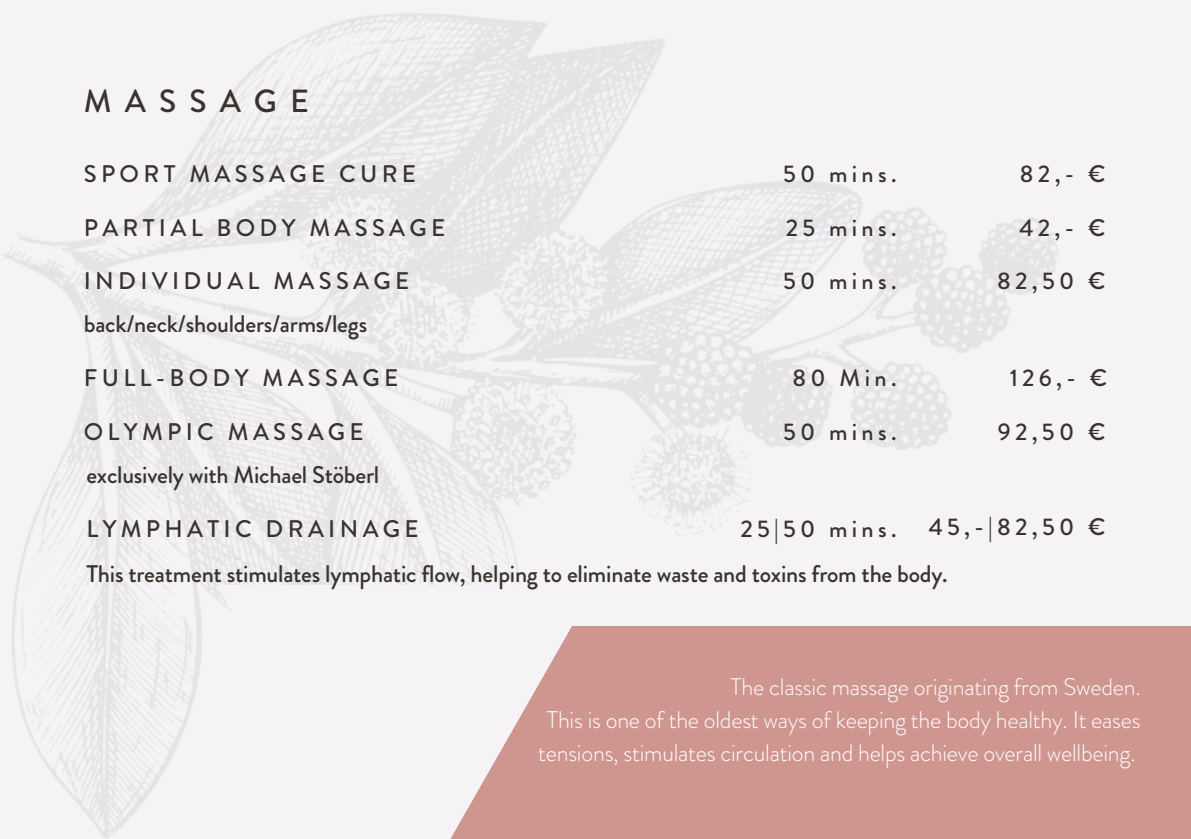
<style>
.page{position:relative;width:1191px;height:839px;background:#fff}
.page>*{position:absolute;margin:0;border:0;box-sizing:border-box;transform-origin:0 0}
.t1{font:500 32px "Brandon Grotesque";letter-spacing:.41em;color:#373430}
.t2{font:500 24px "Brandon Grotesque";letter-spacing:.18em;color:#373430}
.t3{font:300 24px/33px "Brandon Grotesque";letter-spacing:-.01em;color:#fff;text-align:right}
.t4{font:500 24px/46.2px "Brandon Grotesque";letter-spacing:-.01em;color:#373430}
</style>
<div class="page">
<div style="left:0;top:0;width:1191px;height:838px;background:linear-gradient(to right,#eeecee,#f3f1f3)"></div>
<div style="left:390px;top:626px;width:801px;height:212px;background:#cf968f"></div>
<svg style="left:217px;top:585px;width:355px;height:253px;fill:#f5f3f5"></svg>
<h1 class="t1" style="left:84px;top:79px;width:227px">MASSAGE</h1>
<p class="t2" style="left:84px;top:157px;width:334px">SPORT MASSAGE CURE</p>
<p class="t2" style="left:1020px;top:157px;width:87px">82,- €</p>
<p class="t2" style="left:783px;top:157px;width:115px">50 mins.</p>
<p class="t2" style="left:84px;top:211px;width:363px">PARTIAL BODY MASSAGE</p>
<p class="t2" style="left:1019px;top:211px;width:88px">42,- €</p>
<p class="t2" style="left:786px;top:211px;width:112px">25 mins.</p>
<p class="t2" style="left:84px;top:264px;width:327px">INDIVIDUAL MASSAGE</p>
<p class="t2" style="left:997px;top:264px;width:110px">82,50 €</p>
<p class="t4" style="left:84px;top:301px;width:285px">back/neck/shoulders/arms/legs</p>
<p class="t2" style="left:783px;top:264px;width:115px">50 mins.</p>
<p class="t2" style="left:84px;top:361px;width:316px">FULL-BODY MASSAGE</p>
<p class="t2" style="left:1010px;top:361px;width:99px">126,- €</p>
<p class="t2" style="left:793px;top:361px;width:106px">80 Min.</p>
<p class="t2" style="left:84px;top:415px;width:281px">OLYMPIC MASSAGE</p>
<p class="t2" style="left:998px;top:415px;width:109px">92,50 €</p>
<p class="t4" style="left:86px;top:452px;width:294px">exclusively with Michael Stöberl</p>
<p class="t2" style="left:783px;top:415px;width:115px">50 mins.</p>
<p class="t4" style="left:86px;top:504px;width:1021px;text-indent:842px">45,-|82,50 €<br>This treatment stimulates lymphatic flow, helping to eliminate waste and toxins from the body.</p>
<p class="t2" style="left:740px;top:511px;width:158px">25|50 mins.</p>
<p class="t2" style="left:86px;top:511px;width:334px">LYMPHATIC DRAINAGE</p>
<p class="t3" style="left:538px;top:670px;width:604px">The classic massage originating from Sweden.<br>This is one of the oldest ways of keeping the body healthy. It eases tensions, stimulates circulation and helps achieve overall wellbeing.</p>
</div>
